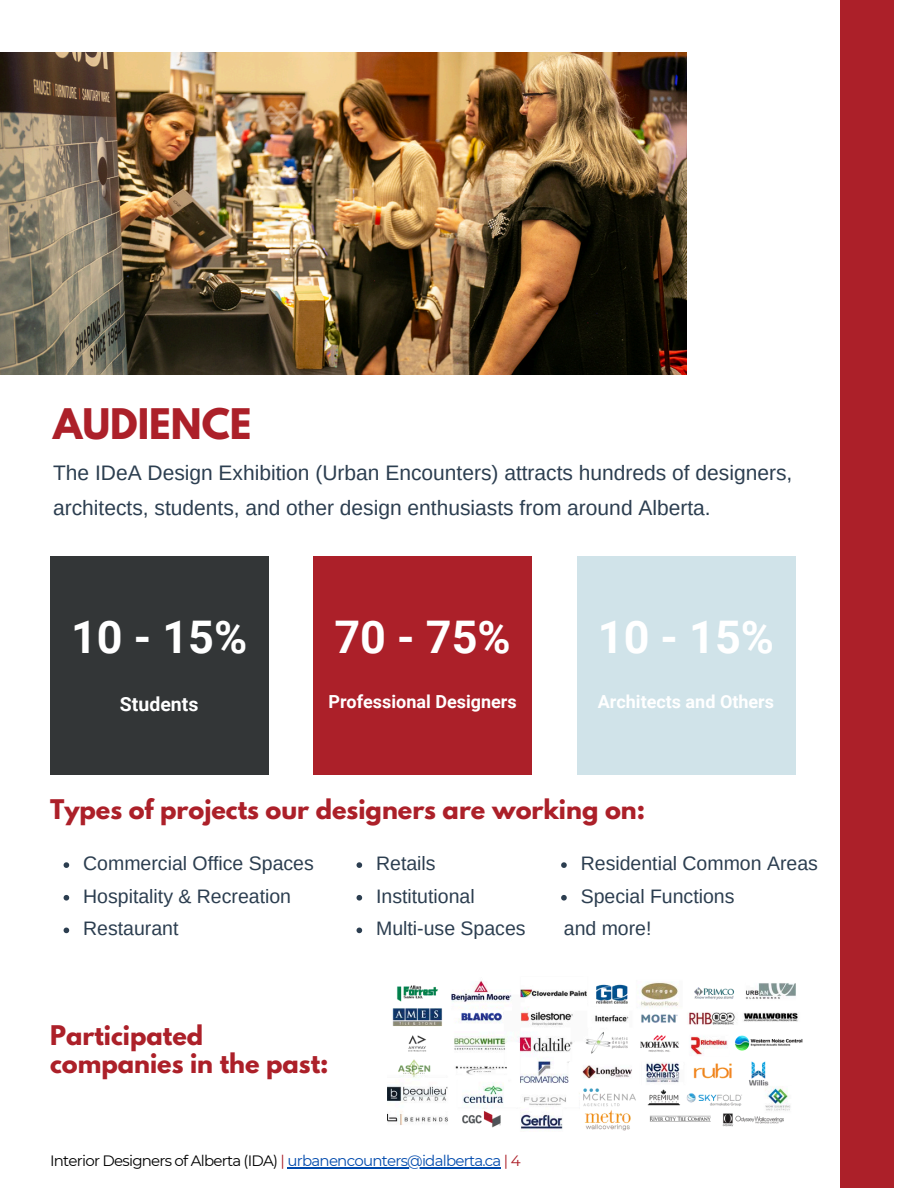
<style>
.page{position:relative;width:918px;height:1188px;background:#fff}
.page>*{position:absolute;margin:0;border:0;box-sizing:border-box;transform-origin:0 0}
.t1{font:700 45px "Roboto";color:#fff}
.t2{font:700 37.35px "League Spartan";color:#ac2029}
.t3{font:700 24px/28.2px "League Spartan";color:#ac2029}
.t4{font:21px/34.8px "Arimo";color:#2c3e50}
.t5{font:19.5px "Arimo";color:#2c3e50}
.t6{font:700 19.5px "Roboto";color:#fff}
.t7{font:700 18px "Roboto";color:#fff}
.t8{font:15px "Montserrat";letter-spacing:-.05em;color:#000}
.s1{color:#ac2029}
.s2{color:#004aad}
</style>
<div class="page">
<img style="left:0;top:52px;width:686px;height:322px">
<div style="left:841px;top:0;width:53px;height:1188px;background:#ac2029"></div>
<div style="left:50px;top:556px;width:218px;height:219px;background:#333637"></div>
<div style="left:313px;top:556px;width:219px;height:219px;background:#ac2029"></div>
<div style="left:577px;top:556px;width:218px;height:219px;background:#d0e3e9"></div>
<img style="left:388px;top:980px;width:415px;height:152px">
<svg style="left:64px;top:862px;width:5px;height:6px"></svg>
<svg style="left:64px;top:895px;width:5px;height:6px"></svg>
<svg style="left:64px;top:928px;width:5px;height:5px"></svg>
<svg style="left:357px;top:862px;width:5px;height:6px"></svg>
<svg style="left:357px;top:895px;width:5px;height:6px"></svg>
<svg style="left:357px;top:928px;width:5px;height:5px"></svg>
<svg style="left:561px;top:862px;width:6px;height:6px"></svg>
<svg style="left:561px;top:895px;width:6px;height:6px"></svg>
<hr style="left:287px;top:1167px;width:214px;height:1px;background:#004aad">
<h5 class="t2" style="left:53px;top:405px;width:200px">AUDIENCE</h5>
<h2 class="t4" style="left:53px;top:456px;width:741px">The IDeA Design Exhibition (Urban Encounters) attracts hundreds of designers, architects, students, and other design enthusiasts from around Alberta.</h2>
<h6 class="t1" style="left:71px;top:611px;width:178px">10 - 15%</h6>
<h1 class="t1" style="left:334px;top:611px;width:178px">70 - 75%</h1>
<h1 class="t1" style="left:598px;top:611px;width:178px">10 - 15%</h1>
<h4 class="t6" style="left:120px;top:693px;width:80px">Students</h4>
<h1 class="t7" style="left:329px;top:691px;width:190px">Professional Designers</h1>
<h6 class="t7" style="left:598px;top:691px;width:178px">Architects and Others</h6>
<h3 class="t3" style="left:50px;top:798px;width:597px">Types of projects our designers are working on:</h3>
<p class="t5" style="left:83px;top:853px;width:232px">Commercial Office Spaces</p>
<p class="t5" style="left:83px;top:885px;width:209px">Hospitality &amp; Recreation</p>
<p class="t5" style="left:83px;top:918px;width:97px">Restaurant</p>
<p class="t3" style="left:50px;top:1024px;width:280px">Participated companies in the past:</p>
<p class="t5" style="left:376px;top:853px;width:61px">Retails</p>
<p class="t5" style="left:376px;top:885px;width:100px">Institutional</p>
<p class="t5" style="left:376px;top:918px;width:151px">Multi-use Spaces</p>
<p class="t8" style="left:50px;top:1151px;width:472px">Interior Designers of Alberta (IDA) <span class="s1">|</span> <span class="s2">urbanencounters@idalberta.ca</span> <span class="s1">| 4</span></p>
<h5 class="t5" style="left:581px;top:853px;width:239px">Residential Common Areas</h5>
<h3 class="t5" style="left:581px;top:885px;width:155px">Special Functions</h3>
<p class="t5" style="left:564px;top:918px;width:89px">and more!</p>
</div>
